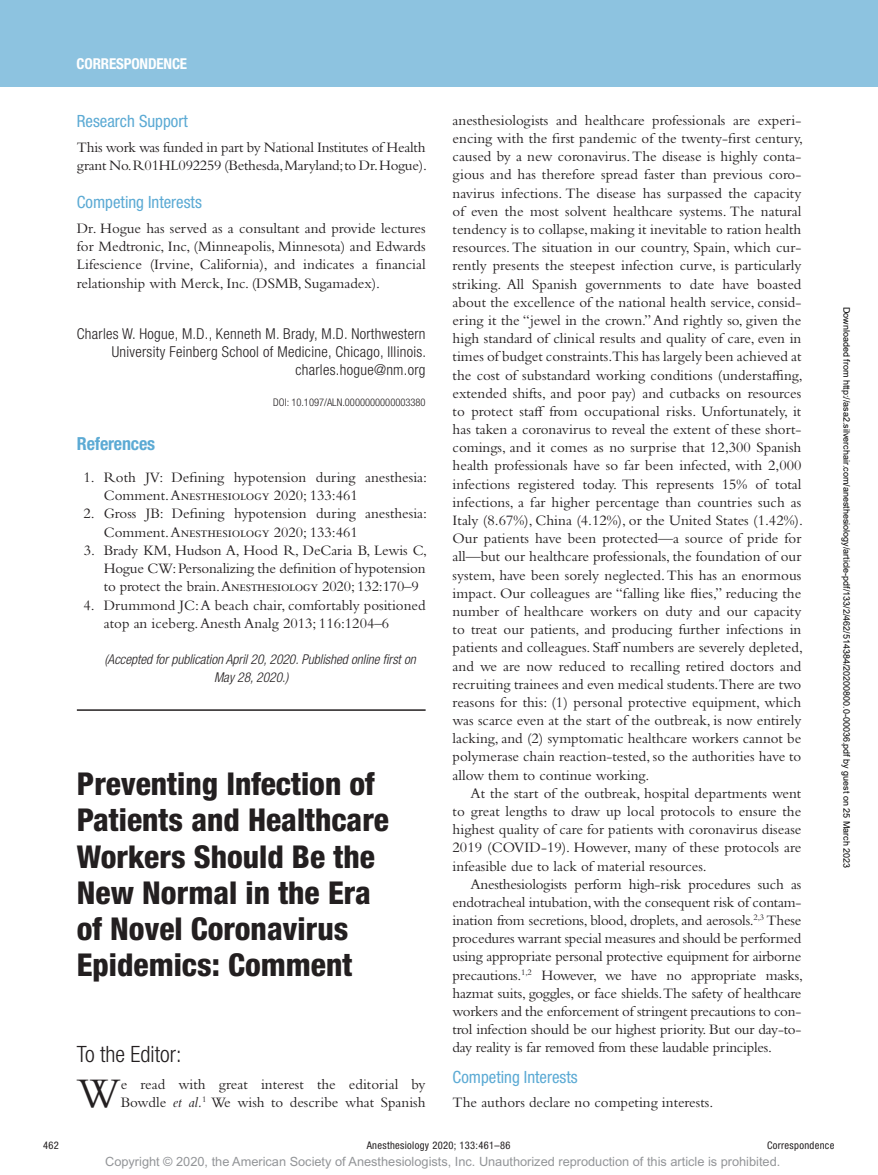
<style>
.page{position:relative;width:878px;height:1175px;background:#fff}
.page>*{position:absolute;margin:0;border:0;box-sizing:border-box;transform-origin:0 0}
.t1{font:43.95px "Bembo Std";color:#231f20}
.t2{font:800 condensed 31.5px/36.3px "Helvetica Neue LT Std";color:#231f20}
.t3{font:300 condensed 22.5px "Helvetica Neue LT Std";color:#231f20}
.t4{font:700 condensed 18px "Helvetica Neue LT Std";color:#5caad4}
.t5{font:condensed 16.8px "Helvetica Neue LT Std";color:#5caad4}
.t6{font:15px/18.1px "Bembo Std";color:#231f20}
.t7{font:300 condensed 15px/18.3px "Helvetica Neue LT Std";letter-spacing:.02em;color:#231f20;text-align:right}
.t8{font:700 condensed 15px "Helvetica Neue LT Std";letter-spacing:-.01em;color:#fff}
.t9{font:italic 300 condensed 13.5px/18.3px "Helvetica Neue LT Std";color:#231f20}
.t10{font:12.75px "Arial MT Std";color:#939598}
.t11{font:condensed 10.5px "Helvetica Neue LT Std";letter-spacing:.03em;color:#231f20}
.t12{font:300 condensed 10.5px "Helvetica Neue LT Std";color:#231f20}
.t13{font:9px "Arial";color:#000}
.s1{font-style:italic}
</style>
<div class="page">
<div style="left:0;top:0;width:878px;height:86px;background:#8dc3e0"></div>
<hr style="left:77px;top:709px;width:348px;height:2px;background:#231f20">
<p class="t8" style="left:77px;top:54px;width:112px">CORRESPONDENCE</p>
<p class="t5" style="left:77px;top:111px;width:112px">Research Support</p>
<p class="t6" style="left:77px;top:138px;width:352px">This work was funded in part by National Institutes of Health grant No. R01HL092259 (Bethesda, Maryland; to Dr. Hogue).</p>
<p class="t5" style="left:77px;top:192px;width:126px">Competing Interests</p>
<p class="t6" style="left:77px;top:219px;width:350px;text-align:justify">Dr. Hogue has served as a consultant and provide lectures for Medtronic, Inc, (Minneapolis, Minnesota) and Edwards Lifescience (Irvine, California), and indicates a financial relationship with Merck, Inc. (DSMB, Sugamadex).</p>
<p class="t7" style="left:77px;top:324px;width:351px">Charles W. Hogue, M.D., Kenneth M. Brady, M.D. Northwestern<br>University Feinberg School of Medicine, Chicago, Illinois. charles.hogue@nm.org</p>
<p class="t12" style="left:273px;top:396px;width:154px">DOI: 10.1097/ALN.0000000000003380</p>
<p class="t4" style="left:77px;top:432px;width:80px">References</p>
<p class="t6" style="left:104px;top:467px;width:325px;text-indent:-20px">1. Roth JV: Defining hypotension during anesthesia:<br>Comment. Anesthesiology 2020; 133:461</p>
<p class="t6" style="left:104px;top:504px;width:325px;text-indent:-20px">2. Gross JB: Defining hypotension during anesthesia:<br>Comment. Anesthesiology 2020; 133:461</p>
<p class="t6" style="left:104px;top:540px;width:325px;text-align:justify;text-indent:-20px">3. Brady KM, Hudson A, Hood R, DeCaria B, Lewis C, Hogue CW: Personalizing the definition of hypotension to protect the brain. Anesthesiology 2020; 132:170–9</p>
<p class="t6" style="left:104px;top:595px;width:323px;text-indent:-20px">4. Drummond JC: A beach chair, comfortably positioned atop an iceberg. Anesth Analg 2013; 116:1204–6</p>
<p class="t9" style="left:214px;top:650px;width:203px;text-indent:-109px">(Accepted for publication April 20, 2020. Published online first on<br>May 28, 2020.)</p>
<h2 class="t2" style="left:77px;top:765px;width:313px">Preventing Infection of<br>Patients and Healthcare<br>Workers Should Be the<br>New Normal in the Era of Novel Coronavirus<br>Epidemics: Comment</h2>
<h3 class="t3" style="left:77px;top:1041px;width:106px">To the Editor:</h3>
<h1 class="t1" style="left:77px;top:1068px;width:45px">W</h1>
<p class="t6" style="left:121px;top:1075px;width:306px">e read with great interest the editorial by<br>Bowdle <span class="s1">et al.</span><sup>1</sup> We wish to describe what Spanish</p>
<p class="t6" style="left:452px;top:111px;width:352px;text-align:justify">anesthesiologists and healthcare professionals are experi&shy;encing with the first pandemic of the twenty-first century, caused by a new coronavirus. The disease is highly conta&shy;gious and has therefore spread faster than previous coro&shy;navirus infections. The disease has surpassed the capacity of even the most solvent healthcare systems. The natural tendency is to collapse, making it inevitable to ration health resources. The situation in our country, Spain, which cur&shy;rently presents the steepest infection curve, is particularly striking. All Spanish governments to date have boasted about the excellence of the national health service, consid&shy;ering it the “jewel in the crown.” And rightly so, given the high standard of clinical results and quality of care, even in times of budget constraints.This has largely been achieved at the cost of substandard working conditions (understaffing, extended shifts, and poor pay) and cutbacks on resources to protect staff from occupational risks. Unfortunately, it has taken a coronavirus to reveal the extent of these short&shy;comings, and it comes as no surprise that 12,300 Spanish health professionals have so far been infected, with 2,000 infections registered today. This represents 15% of total infections, a far higher percentage than countries such as Italy (8.67%), China (4.12%), or the United States (1.42%).<br>Our patients have been protected—a source of pride for all—but our healthcare professionals, the foundation of our system, have been sorely neglected. This has an enormous impact. Our colleagues are “falling like flies,” reducing the number of healthcare workers on duty and our capacity to treat our patients, and producing further infections in patients and colleagues. Staff numbers are severely depleted, and we are now reduced to recalling retired doctors and recruiting trainees and even medical students.There are two reasons for this: (1) personal protective equipment, which was scarce even at the start of the outbreak, is now entirely lacking, and (2) symptomatic healthcare workers cannot be polymerase chain reaction-tested, so the authorities have to allow them to continue working.</p>
<p class="t6" style="left:452px;top:783px;width:350px;text-align:justify;text-indent:18px">At the start of the outbreak, hospital departments went to great lengths to draw up local protocols to ensure the highest quality of care for patients with coronavirus disease 2019 (COVID-19). However, many of these protocols are infeasible due to lack of material resources.</p>
<p class="t6" style="left:452px;top:874px;width:352px;text-align:justify;text-indent:18px">Anesthesiologists perform high-risk procedures such as endotracheal intubation, with the consequent risk of contam&shy;ination from secretions, blood, droplets, and aerosols.<sup>2,3</sup> These procedures warrant special measures and should be performed using appropriate personal protective equipment for airborne precautions.<sup>1,2</sup> However, we have no appropriate masks, hazmat suits, goggles, or face shields. The safety of healthcare workers and the enforcement of stringent precautions to con&shy;trol infection should be our highest priority. But our day-to&shy;day reality is far removed from these laudable principles.</p>
<p class="t5" style="left:452px;top:1066px;width:126px">Competing Interests</p>
<p class="t6" style="left:452px;top:1093px;width:262px">The authors declare no competing interests.</p>
<p class="t13" style="left:850px;top:306px;width:563px;rotate:90deg">Downloaded from http://asa2.silverchair.com/anesthesiology/article-pdf/133/2/462/514384/20200800.0-00036.pdf by guest on 25 March 2023</p>
<p class="t11" style="left:43px;top:1139px;width:17px">462</p>
<p class="t11" style="left:367px;top:1139px;width:145px">Anesthesiology 2020; 133:461–86</p>
<p class="t11" style="left:767px;top:1139px;width:69px">Correspondence</p>
<p class="t10" style="left:105px;top:1154px;width:676px">Copyright © 2020, the American Society of Anesthesiologists, Inc. Unauthorized reproduction of this article is prohibited.</p>
</div>
